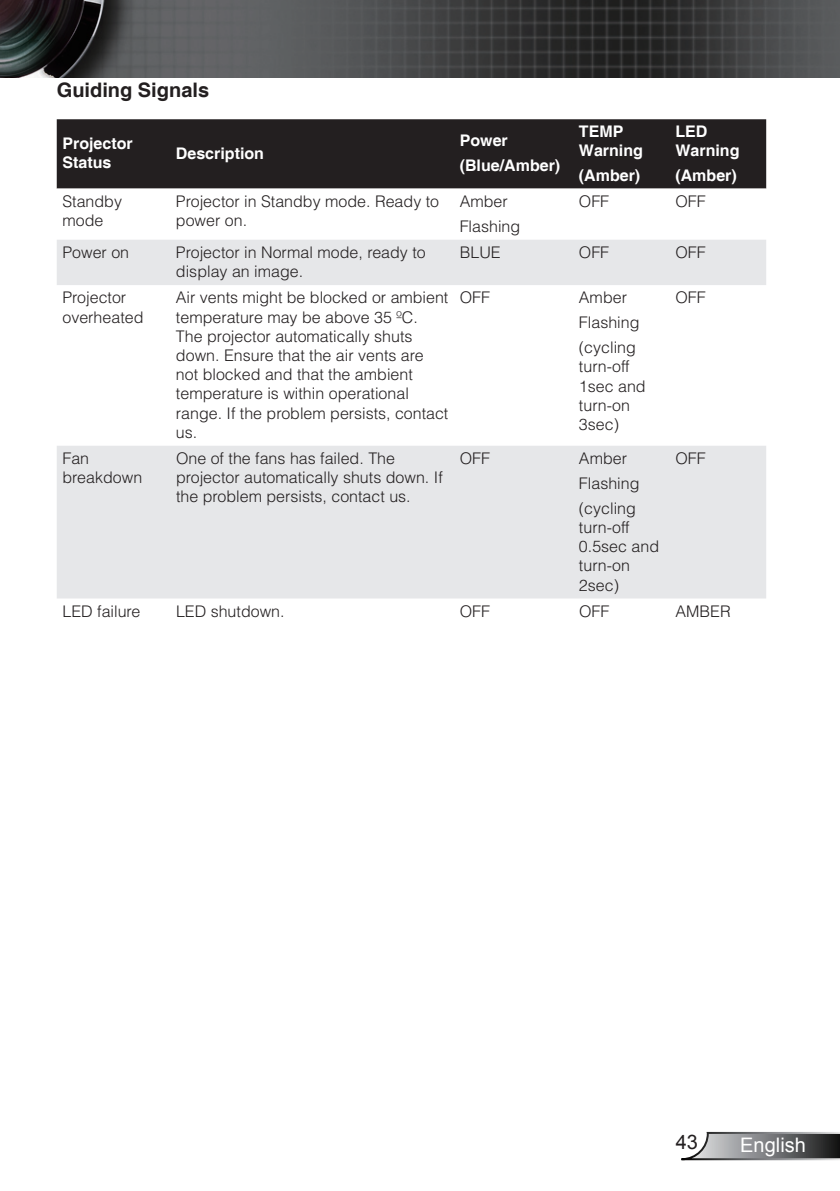
<style>
.page{position:relative;width:840px;height:1191px;background:#fff}
.page>*{position:absolute;margin:0;border:0;box-sizing:border-box;transform-origin:0 0}
.t1{font:700 20px "Helvetica";color:#231f20}
.t2{font:20px "Arial";color:#fff}
.t3{font:20px "Arial";color:#231f20}
.t4{font:300 16px/19.2px "Helvetica";color:#231f20}
.t5{font:700 16px/19.2px "Helvetica";color:#fff}
</style>
<div class="page">
<svg style="left:681px;top:1131px;width:158px;height:30px;background:#8b8c8e"></svg>
<img style="left:0;top:0;width:839px;height:77px">
<div style="left:57px;top:119px;width:708px;height:70px;background:#231f20"></div>
<svg style="left:57px;top:240px;width:708px;height:358px;fill:#e6e7e9"></svg>
<p class="t1" style="left:57px;top:77px;width:154px">Guiding Signals</p>
<p class="t5" style="left:62px;top:135px;width:72px">Projector<br>Status</p>
<p class="t5" style="left:176px;top:144px;width:90px">Description</p>
<p class="t5" style="left:459px;top:129px;width:102px;line-height:24.8px">Power (Blue/Amber)</p>
<p class="t5" style="left:578px;top:122px;width:65px">TEMP<br>Warning</p>
<p class="t5" style="left:578px;top:166px;width:63px">(Amber)</p>
<p class="t5" style="left:675px;top:122px;width:65px">LED<br>Warning</p>
<p class="t5" style="left:675px;top:166px;width:63px">(Amber)</p>
<p class="t4" style="left:62px;top:191px;width:61px">Standby mode</p>
<p class="t4" style="left:176px;top:191px;width:264px">Projector in Standby mode. Ready to power on.</p>
<p class="t4" style="left:459px;top:188px;width:62px;line-height:24.8px">Amber<br>Flashing</p>
<p class="t4" style="left:578px;top:191px;width:32px">OFF</p>
<p class="t4" style="left:675px;top:191px;width:32px">OFF</p>
<p class="t4" style="left:62px;top:242px;width:68px">Power on</p>
<p class="t4" style="left:176px;top:242px;width:251px">Projector in Normal mode, ready to display an image.</p>
<p class="t4" style="left:459px;top:242px;width:42px">BLUE</p>
<p class="t4" style="left:578px;top:242px;width:32px">OFF</p>
<p class="t4" style="left:675px;top:242px;width:32px">OFF</p>
<p class="t4" style="left:62px;top:288px;width:82px">Projector overheated</p>
<p class="t4" style="left:176px;top:288px;width:274px">Air vents might be blocked or ambient temperature may be above 35 ºC.<br>The projector automatically shuts down. Ensure that the air vents are not blocked and that the ambient temperature is within operational range. If the problem persists, contact us.</p>
<p class="t4" style="left:459px;top:288px;width:32px">OFF</p>
<p class="t4" style="left:578px;top:285px;width:62px;line-height:24.8px">Amber<br>Flashing (cycling</p>
<p class="t4" style="left:675px;top:288px;width:32px">OFF</p>
<p class="t4" style="left:578px;top:356px;width:68px">turn-off<br>1sec and turn-on<br>3sec)</p>
<p class="t4" style="left:62px;top:448px;width:81px">Fan breakdown</p>
<p class="t4" style="left:176px;top:448px;width:268px">One of the fans has failed. The projector automatically shuts down. If the problem persists, contact us.</p>
<p class="t4" style="left:459px;top:448px;width:32px">OFF</p>
<p class="t4" style="left:578px;top:445px;width:62px;line-height:24.8px">Amber<br>Flashing (cycling</p>
<p class="t4" style="left:578px;top:517px;width:82px">turn-off<br>0.5sec and turn-on<br>2sec)</p>
<p class="t4" style="left:675px;top:448px;width:32px">OFF</p>
<p class="t4" style="left:62px;top:601px;width:79px">LED failure</p>
<p class="t4" style="left:176px;top:601px;width:110px">LED shutdown.</p>
<p class="t4" style="left:459px;top:601px;width:32px">OFF</p>
<p class="t4" style="left:578px;top:601px;width:32px">OFF</p>
<p class="t4" style="left:675px;top:601px;width:57px">AMBER</p>
<p class="t3" style="left:675px;top:1128px;width:24px">43</p>
<p class="t2" style="left:739px;top:1131px;width:67px">English</p>
</div>
